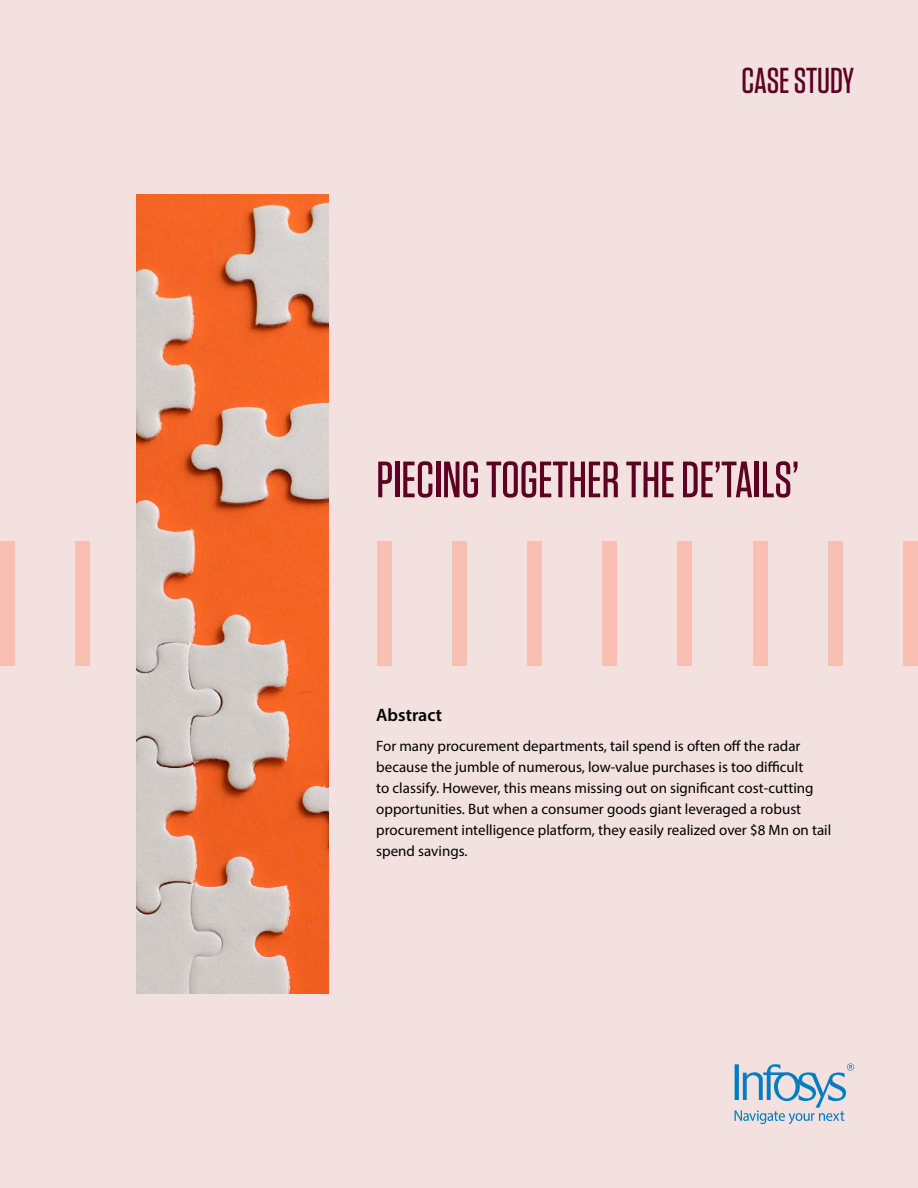
<style>
.page{position:relative;width:918px;height:1188px;background:#f2e1de}
.page>*{position:absolute;margin:0;border:0;box-sizing:border-box;transform-origin:0 0}
.t1{font:500 51px "Tungsten";color:#5d0024}
.t2{font:500 36px "Tungsten";letter-spacing:-.005em;color:#5d0024}
.t3{font:600 18px "Myriad Pro";color:#000}
.t4{font:15px/21px "Myriad Pro";color:#000}
</style>
<div class="page">
<svg style="left:735px;top:1063px;width:119px;height:61px"></svg>
<div style="left:0;top:541px;width:15px;height:125px;background:#fabfb3"></div>
<div style="left:75px;top:541px;width:15px;height:125px;background:#fabfb3"></div>
<div style="left:828px;top:541px;width:15px;height:125px;background:#fabfb3"></div>
<div style="left:753px;top:541px;width:15px;height:125px;background:#fabfb3"></div>
<div style="left:527px;top:541px;width:15px;height:125px;background:#fabfb3"></div>
<div style="left:452px;top:541px;width:15px;height:125px;background:#fabfb3"></div>
<div style="left:677px;top:541px;width:15px;height:125px;background:#fabfb3"></div>
<div style="left:602px;top:541px;width:15px;height:125px;background:#fabfb3"></div>
<div style="left:377px;top:541px;width:15px;height:125px;background:#fabfb3"></div>
<div style="left:903px;top:541px;width:15px;height:125px;background:#fabfb3"></div>
<img style="left:136px;top:194px;width:192px;height:800px">
<h2 class="t2" style="left:742px;top:61px;width:114px">CASE STUDY</h2>
<h1 class="t1" style="left:376px;top:453px;width:424px">PIECING TOGETHER THE DE’TAILS’</h1>
<p class="t3" style="left:376px;top:704px;width:67px">Abstract</p>
<p class="t4" style="left:376px;top:735px;width:457px">For many procurement departments, tail spend is often off the radar because the jumble of numerous, low-value purchases is too difficult<br>to classify. However, this means missing out on significant cost-cutting opportunities. But when a consumer goods giant leveraged a robust procurement intelligence platform, they easily realized over $8 Mn on tail spend savings.</p>
</div>
